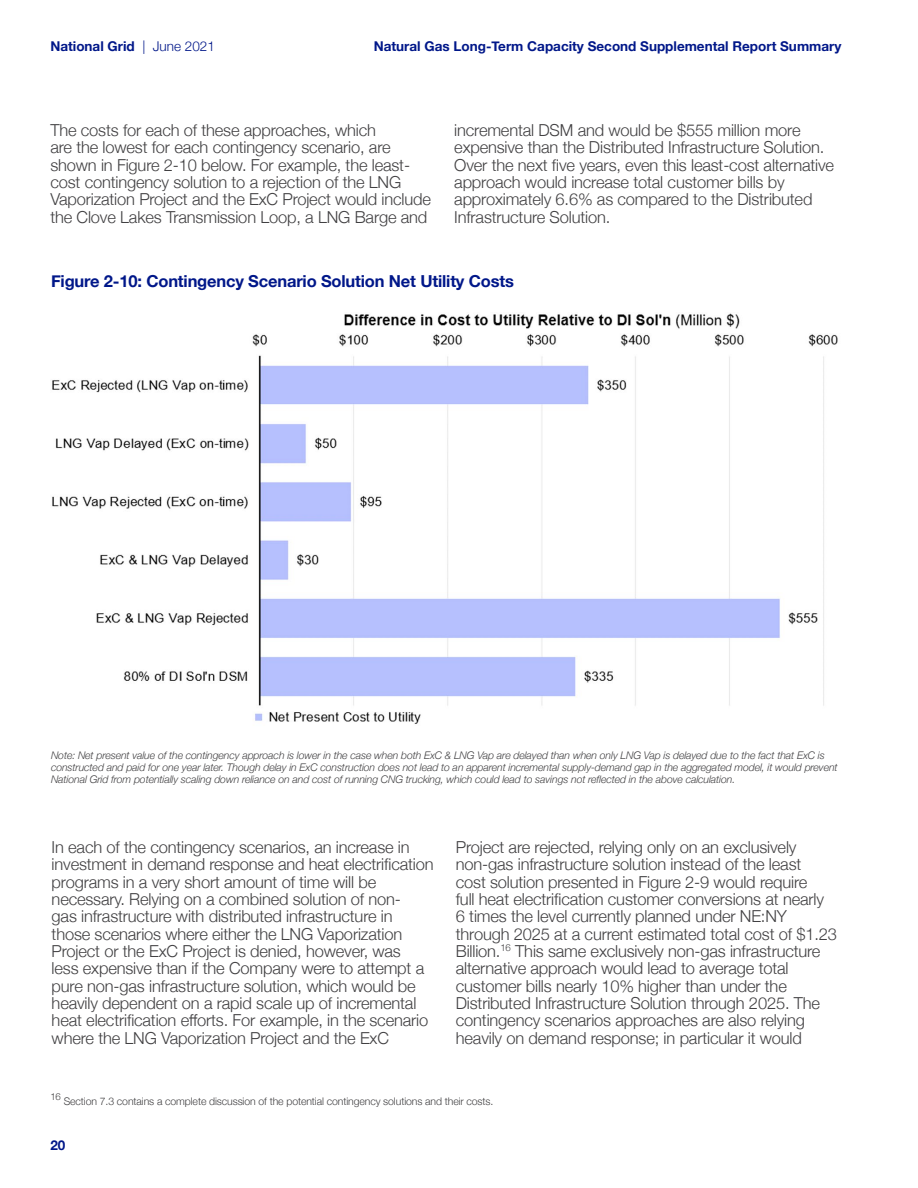
<style>
.page{position:relative;width:918px;height:1188px;background:#fff}
.page>*{position:absolute;margin:0;border:0;box-sizing:border-box;transform-origin:0 0}
.t1{font:300 16.5px/17.4px "Helvetica Neue";letter-spacing:-.01em;color:#414042}
.t2{font:700 16.5px "Helvetica Neue";letter-spacing:-.01em;color:#001789}
.t3{font:700 13.5px "Helvetica Neue";color:#001789}
.t4{font:italic 300 10.5px/12px "Helvetica Neue";letter-spacing:-.01em;color:#414042}
.t5{font:300 10.5px "Helvetica Neue";letter-spacing:-.01em;color:#414042}
.t6{font:300 9.6px "Helvetica Neue";color:#414042}
.s1{font-weight:300}
</style>
<div class="page">
<img style="left:52px;top:313px;width:786px;height:411px">
<p class="t3" style="left:50px;top:36px;width:166px">National Grid <span class="s1">| June 2021</span></p>
<p class="t3" style="left:374px;top:36px;width:469px">Natural Gas Long-Term Capacity Second Supplemental Report Summary</p>
<p class="t1" style="left:50px;top:120px;width:382px">The costs for each of these approaches, which<br>are the lowest for each contingency scenario, are shown in Figure 2-10 below. For example, the least&shy;cost contingency solution to a rejection of the LNG Vaporization Project and the ExC Project would include the Clove Lakes Transmission Loop, a LNG Barge and</p>
<p class="t1" style="left:454px;top:120px;width:381px">incremental DSM and would be $555 million more expensive than the Distributed Infrastructure Solution.<br>Over the next five years, even this least-cost alternative approach would increase total customer bills by approximately 6.6% as compared to the Distributed Infrastructure Solution.</p>
<p class="t2" style="left:51px;top:269px;width:464px">Figure 2-10: Contingency Scenario Solution Net Utility Costs</p>
<p class="t4" style="left:51px;top:749px;width:788px">Note: Net present value of the contingency approach is lower in the case when both ExC &amp; LNG Vap are delayed than when only LNG Vap is delayed due to the fact that ExC is constructed and paid for one year later. Though delay in ExC construction does not lead to an apparent incremental supply-demand gap in the aggregated model, it would prevent<br>National Grid from potentially scaling down reliance on and cost of running CNG trucking, which could lead to savings not reflected in the above calculation.</p>
<p class="t1" style="left:52px;top:837px;width:383px">In each of the contingency scenarios, an increase in investment in demand response and heat electrification programs in a very short amount of time will be necessary. Relying on a combined solution of non-<br>gas infrastructure with distributed infrastructure in those scenarios where either the LNG Vaporization Project or the ExC Project is denied, however, was<br>less expensive than if the Company were to attempt a pure non-gas infrastructure solution, which would be heavily dependent on a rapid scale up of incremental heat electrification efforts. For example, in the scenario where the LNG Vaporization Project and the ExC</p>
<p class="t1" style="left:456px;top:837px;width:383px">Project are rejected, relying only on an exclusively non-gas infrastructure solution instead of the least<br>cost solution presented in Figure 2-9 would require<br>full heat electrification customer conversions at nearly 6 times the level currently planned under NE:NY through 2025 at a current estimated total cost of $1.23<br>Billion.<sup>16</sup> This same exclusively non-gas infrastructure alternative approach would lead to average total customer bills nearly 10% higher than under the Distributed Infrastructure Solution through 2025. The contingency scenarios approaches are also relying heavily on demand response; in particular it would</p>
<p class="t6" style="left:50px;top:1088px;width:12px">16</p>
<p class="t5" style="left:64px;top:1093px;width:431px">Section 7.3 contains a complete discussion of the potential contingency solutions and their costs.</p>
<p class="t3" style="left:50px;top:1135px;width:17px">20</p>
</div>
